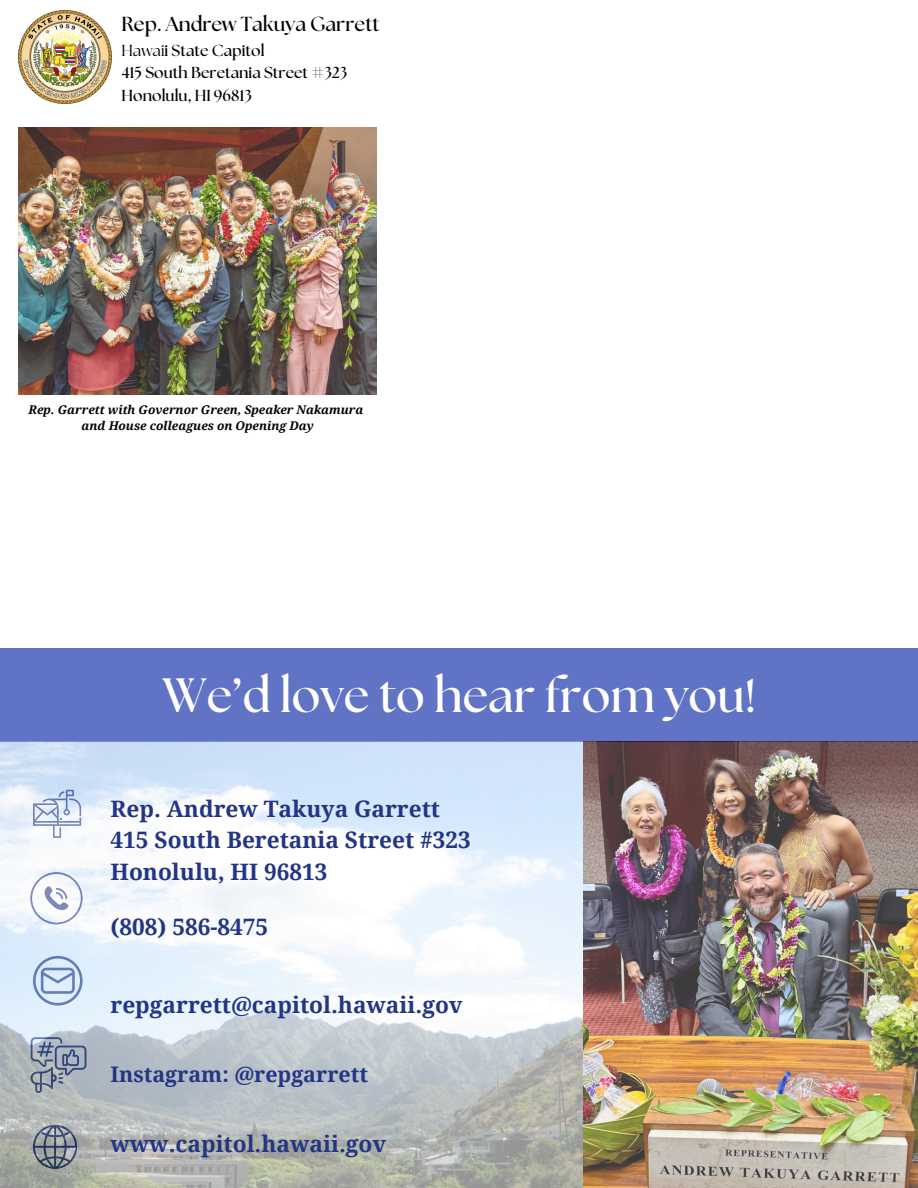
<style>
.page{position:relative;width:918px;height:1188px;background:#fff}
.page>*{position:absolute;margin:0;border:0;box-sizing:border-box;transform-origin:0 0}
.t1{font:700 48px "The Seasons";color:#fff}
.t2{font:700 22.65px/31.5px "Droid Serif";color:#233584}
.t3{font:700 21.45px "Droid Serif";color:#233584}
.t4{font:700 20.25px "The Seasons";color:#000}
.t5{font:700 15.9px/22.5px "The Seasons";color:#000}
.t6{font:italic 700 12px "Droid Serif";color:#000}
.s1{font-weight:400}
</style>
<div class="page">
<img style="left:19px;top:11px;width:92px;height:92px">
<div style="left:0;top:648px;width:918px;height:93px;background:#6073c4"></div>
<img style="left:0;top:741px;width:918px;height:447px">
<img style="left:19px;top:128px;width:358px;height:266px">
<p class="t4" style="left:121px;top:15px;width:260px">Rep. Andrew Takuya Garrett</p>
<p class="t5" style="left:121px;top:40px;width:227px"><span class="s1">Hawai</span>i State Capitol<br>415 South Beretania Street #323<br>Honolulu, HI 96813</p>
<p class="t6" style="left:29px;top:403px;width:336px">Rep. Garrett with Governor Green, Speaker Nakamura</p>
<p class="t6" style="left:82px;top:419px;width:234px">and House colleagues on Opening Day</p>
<h3 class="t1" style="left:162px;top:674px;width:595px">We’d love to hear from you!</h3>
<p class="t2" style="left:111px;top:793px;width:362px">Rep. Andrew Takuya Garrett<br>415 South Beretania Street #323<br>Honolulu, HI 96813</p>
<p class="t2" style="left:111px;top:911px;width:159px">(808) 586-8475</p>
<p class="t2" style="left:111px;top:989px;width:354px">repgarrett@capitol.hawaii.gov</p>
<h1 class="t3" style="left:111px;top:1062px;width:259px">Instagram: @repgarrett</h1>
<p class="t2" style="left:111px;top:1129px;width:277px">www.capitol.hawaii.gov</p>
</div>
